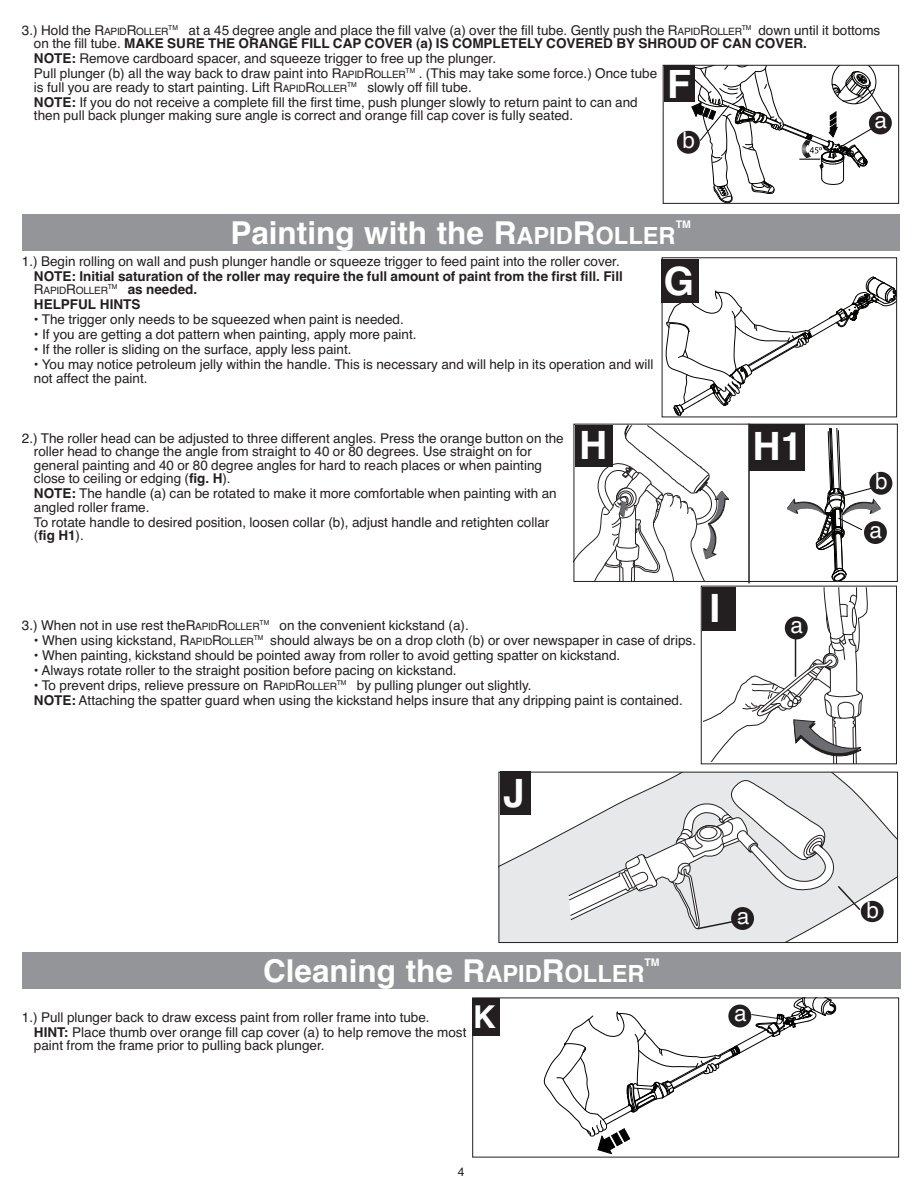
<style>
.page{position:relative;width:918px;height:1188px;background:#fff}
.page>*{position:absolute;margin:0;border:0;box-sizing:border-box;transform-origin:0 0}
.t1{font:700 39px "Helvetica";color:#fff}
.t2{font:700 31.5px "Helvetica";color:#fff}
.t3{font:22.5px "Helvetica";color:#fff}
.t4{font:13.5px/13.5px "Helvetica";color:#231f20}
.t5{font:700 13.5px/15px "Helvetica";color:#231f20}
.t6{font:12px "Helvetica";color:#231f20}
.t7{font:700 10.5px "Helvetica";color:#fff}
.t8{font:10.2px "Helvetica";letter-spacing:-.02em;color:#231f20}
.s1{font-size:10.2px}
.s2{font-weight:700}
.s3{font-size:23.7px}
.s4{font-size:13.5px}
</style>
<div class="page">
<svg style="left:687px;top:67px;width:201px;height:135px"></svg>
<div style="left:663px;top:65px;width:236px;height:139px;border:1px solid #231f20"></div>
<div style="left:664px;top:66px;width:30px;height:36px;background:#231f20"></div>
<div style="left:22px;top:215px;width:877px;height:36px;background:#939598"></div>
<div style="left:869px;top:112px;width:23px;height:22px;background:#231f20;border-radius:50%"></div>
<div style="left:677px;top:131px;width:23px;height:23px;background:#231f20;border-radius:50%"></div>
<svg style="left:666px;top:277px;width:232px;height:139px"></svg>
<svg style="left:576px;top:426px;width:153px;height:154px"></svg>
<div style="left:574px;top:424px;width:324px;height:158px;border:1px solid #231f20"></div>
<div style="left:661px;top:259px;width:37px;height:44px;background:#231f20"></div>
<svg style="left:703px;top:588px;width:164px;height:174px"></svg>
<div style="left:701px;top:586px;width:196px;height:178px;border:1px solid #231f20"></div>
<div style="left:702px;top:587px;width:34px;height:44px;background:#231f20"></div>
<svg style="left:501px;top:774px;width:395px;height:167px"></svg>
<div style="left:499px;top:772px;width:399px;height:171px;border:1px solid #231f20"></div>
<div style="left:785px;top:617px;width:23px;height:22px;background:#231f20;border-radius:50%"></div>
<hr style="left:795px;top:639px;width:1px;height:38px;background:#231f20">
<div style="left:861px;top:901px;width:23px;height:21px;background:#231f20;border-radius:50%"></div>
<svg style="left:568px;top:780px;width:294px;height:151px"></svg>
<div style="left:500px;top:771px;width:31px;height:43px;background:#231f20"></div>
<div style="left:575px;top:425px;width:37px;height:42px;background:#231f20"></div>
<hr style="left:748px;top:424px;width:2px;height:159px;background:#231f20">
<svg style="left:787px;top:428px;width:94px;height:153px"></svg>
<div style="left:864px;top:521px;width:23px;height:23px;background:#231f20;border-radius:50%"></div>
<div style="left:870px;top:472px;width:22px;height:23px;background:#231f20;border-radius:50%"></div>
<div style="left:749px;top:424px;width:56px;height:47px;background:#231f20"></div>
<div style="left:22px;top:953px;width:878px;height:36px;background:#939598"></div>
<div style="left:472px;top:998px;width:427px;height:159px;border:1px solid #231f20"></div>
<svg style="left:544px;top:998px;width:292px;height:156px"></svg>
<div style="left:472px;top:998px;width:28px;height:38px;background:#231f20"></div>
<p class="t4" style="left:34px;top:23px;width:848px;text-indent:-12px">3.) Hold the R<span class="s1">APID</span>R<span class="s1">OLLER</span><sup>TM</sup> at a 45 degree angle and place the fill valve (a) over the fill tube. Gently push the R<span class="s1">APID</span>R<span class="s1">OLLER</span><sup>TM</sup> down until it bottoms on the fill tube. <span class="s2">MAKE SURE THE ORANGE FILL CAP COVER (a) IS COMPLETELY COVERED BY SHROUD OF CAN COVER.</span></p>
<p class="t4" style="left:34px;top:51px;width:625px;line-height:15px"><span class="s2">NOTE:</span> Remove cardboard spacer, and squeeze trigger to free up the plunger.<br>Pull plunger (b) all the way back to draw paint into R<span class="s1">APID</span>R<span class="s1">OLLER</span><sup>TM</sup> . (This may take some force.) Once tube</p>
<p class="t4" style="left:34px;top:80px;width:605px;line-height:15px">is full you are ready to start painting. Lift R<span class="s1">APID</span>R<span class="s1">OLLER</span><sup>TM</sup> slowly off fill tube.<br><span class="s2">NOTE:</span> If you do not receive a complete fill the first time, push plunger slowly to return paint to can and</p>
<p class="t4" style="left:34px;top:109px;width:541px">then pull back plunger making sure angle is correct and orange fill cap cover is fully seated.</p>
<h1 class="t1" style="left:667px;top:62px;width:25px">F</h1>
<h3 class="t3" style="left:875px;top:107px;width:14px">a</h3>
<h3 class="t3" style="left:683px;top:127px;width:14px">b</h3>
<h2 class="t2" style="left:230px;top:215px;width:447px">Painting with the R<span class="s3">APID</span>R<span class="s3">OLLER</span></h2>
<p class="t7" style="left:676px;top:218px;width:17px">TM</p>
<p class="t4" style="left:22px;top:254px;width:599px">1.) Begin rolling on wall and push plunger handle or squeeze trigger to feed paint into the roller cover.</p>
<p class="t5" style="left:34px;top:269px;width:590px">NOTE: Initial saturation of the roller may require the full amount of paint from the first fill. Fill</p>
<p class="t8" style="left:34px;top:285px;width:76px"><span class="s4">R</span>APID<span class="s4">R</span>OLLER</p>
<p class="t5" style="left:34px;top:282px;width:165px;text-indent:74px"><sup>TM</sup> as needed.<br>HELPFUL HINTS</p>
<p class="t4" style="left:34px;top:313px;width:371px">• The trigger only needs to be squeezed when paint is needed.</p>
<p class="t4" style="left:34px;top:328px;width:384px">• If you are getting a dot pattern when painting, apply more paint.</p>
<p class="t4" style="left:34px;top:343px;width:319px">• If the roller is sliding on the surface, apply less paint.</p>
<p class="t4" style="left:34px;top:358px;width:621px">• You may notice petroleum jelly within the handle. This is necessary and will help in its operation and will not affect the paint.</p>
<h1 class="t1" style="left:664px;top:259px;width:32px">G</h1>
<p class="t4" style="left:34px;top:431px;width:531px;text-indent:-12px">2.) The roller head can be adjusted to three different angles. Press the orange button on the roller head to change the angle from straight to 40 or 80 degrees. Use straight on for general painting and 40 or 80 degree angles for hard to reach places or when painting close to ceiling or edging (<span class="s2">fig. H</span>).</p>
<p class="t4" style="left:34px;top:487px;width:524px"><span class="s2">NOTE:</span> The handle (a) can be rotated to make it more comfortable when painting with an angled roller frame.</p>
<p class="t4" style="left:34px;top:515px;width:517px">To rotate handle to desired position, loosen collar (b), adjust handle and retighten collar (<span class="s2">fig H1</span>).</p>
<h1 class="t1" style="left:579px;top:423px;width:30px">H</h1>
<p class="t4" style="left:22px;top:619px;width:448px">3.) When not in use rest theR<span class="s1">APID</span>R<span class="s1">OLLER</span><sup>TM</sup> on the convenient kickstand (a).</p>
<p class="t4" style="left:34px;top:634px;width:664px">• When using kickstand, R<span class="s1">APID</span>R<span class="s1">OLLER</span><sup>TM</sup> should always be on a drop cloth (b) or over newspaper in case of drips.</p>
<p class="t4" style="left:34px;top:649px;width:588px">• When painting, kickstand should be pointed away from roller to avoid getting spatter on kickstand.</p>
<p class="t4" style="left:34px;top:664px;width:424px">• Always rotate roller to the straight position before pacing on kickstand.</p>
<p class="t4" style="left:34px;top:678px;width:650px;line-height:15px">• To prevent drips, relieve pressure on R<span class="s1">APID</span>R<span class="s1">OLLER</span><sup>TM</sup> by pulling plunger out slightly.<br><span class="s2">NOTE:</span> Attaching the spatter guard when using the kickstand helps insure that any dripping paint is contained.</p>
<h1 class="t1" style="left:709px;top:586px;width:12px">I</h1>
<h1 class="t1" style="left:503px;top:770px;width:23px">J</h1>
<h1 class="t1" style="left:753px;top:424px;width:51px">H1</h1>
<h3 class="t3" style="left:790px;top:613px;width:14px">a</h3>
<h3 class="t3" style="left:737px;top:903px;width:14px">a</h3>
<h2 class="t2" style="left:263px;top:953px;width:383px">Cleaning the R<span class="s3">APID</span>R<span class="s3">OLLER</span></h2>
<p class="t7" style="left:645px;top:956px;width:17px">TM</p>
<h2 class="t2" style="left:473px;top:999px;width:24px">K</h2>
<h3 class="t3" style="left:734px;top:1001px;width:14px">a</h3>
<p class="t4" style="left:34px;top:1010px;width:434px;line-height:15px;text-indent:-12px">1.) Pull plunger back to draw excess paint from roller frame into tube.<br><span class="s2">HINT:</span> Place thumb over orange fill cap cover (a) to help remove the most</p>
<p class="t4" style="left:34px;top:1039px;width:292px">paint from the frame prior to pulling back plunger.</p>
<p class="t6" style="left:458px;top:1165px;width:8px">4</p>
<h3 class="t3" style="left:875px;top:468px;width:14px">b</h3>
<h3 class="t3" style="left:870px;top:517px;width:14px">a</h3>
<h3 class="t3" style="left:866px;top:897px;width:14px">b</h3>
</div>
